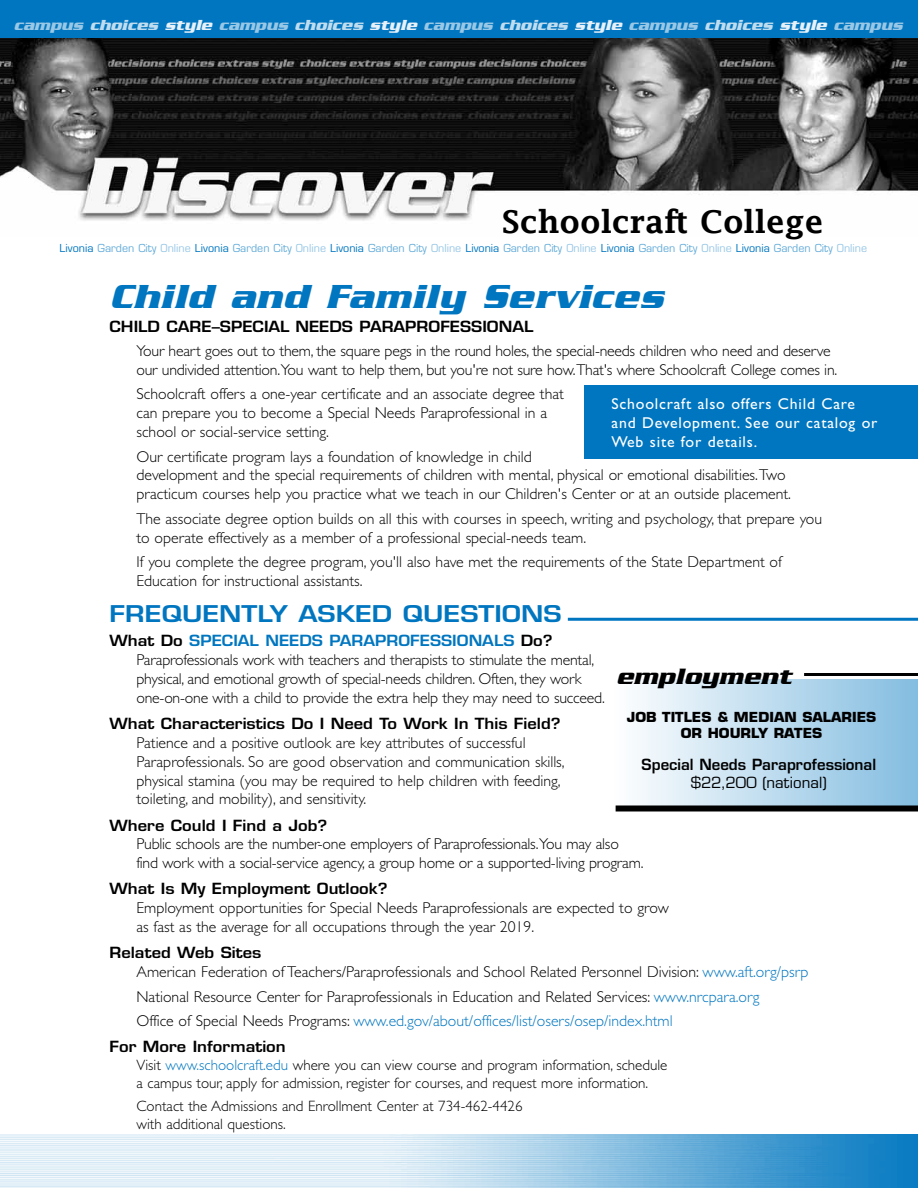
<style>
.page{position:relative;width:918px;height:1188px;background:#fff}
.page>*{position:absolute;margin:0;border:0;box-sizing:border-box;transform-origin:0 0}
.t1{font:italic 700 36px "Serpentine Std";letter-spacing:.025em;color:#0076c0}
.t2{font:600 31.5px "Lucida Fax";color:#000}
.t3{font:italic 700 24px "Serpentine Std";letter-spacing:.015em;color:#000}
.t4{font:600 22.5px "Eurostile LT Std";color:#0076c0;scale:1.2 1}
.t5{font:300 15.75px/18.9px "Gill Sans Std";color:#000}
.t6{font:italic 700 15.75px "Serpentine Std";color:#99c8e6}
.t7{font:15.75px/18.9px "Gill Sans Std";letter-spacing:.05em;color:#fff}
.t8{font:300 15px/18px "Gill Sans Std";color:#000}
.t9{font:600 15px "Eurostile LT Std";color:#000;scale:1.1 1}
.t10{font:600 15px "Eurostile LT Std";color:#0076c0;scale:1.1 1}
.t11{font:600 15px "Eurostile LT Std";color:#000}
.t12{font:15px "Eurostile LT Std";letter-spacing:.005em;color:#000}
.t13{font:700 13.5px/16.5px "Eurostile LT Std";color:#000;text-align:center;scale:1.05 1}
.t14{font:10.8px "Eurostile LT Std";color:#66add9}
.s1{color:#bfddef}
.s2{color:#e6f1f9}
.s3{color:#0076c0}
.s4{color:#99c8e6}
.s5{color:#000}
</style>
<div class="page">
<img style="left:0;top:38px;width:918px;height:183px">
<div style="left:0;top:0;width:918px;height:38px;background:#0076c0"></div>
<img style="left:0;top:1134px;width:918px;height:54px">
<div style="left:585px;top:386px;width:333px;height:73px;background:#0076c0"></div>
<hr style="left:804px;top:673px;width:114px;height:3px;background:#000">
<div style="left:614px;top:679px;width:304px;height:131px;background:linear-gradient(to right,#fefeff,#84bde0)"></div>
<div style="left:616px;top:805px;width:302px;height:7px;background:#000"></div>
<hr style="left:568px;top:618px;width:350px;height:3px;background:#0076c0">
<p class="t6" style="left:14px;top:16px;width:891px">campus <span class="s1">choices</span> <span class="s2">style</span> campus <span class="s1">choices</span> <span class="s2">style</span> campus <span class="s1">choices</span> <span class="s2">style</span> campus <span class="s1">choices</span> <span class="s2">style</span> campus</p>
<h2 class="t2" style="left:502px;top:204px;width:323px">Schoolcraft College</h2>
<p class="t14" style="left:60px;top:241px;width:809px"><span class="s3">Livonia</span> Garden City <span class="s4">Online</span> <span class="s3">Livonia</span> Garden City <span class="s4">Online</span> <span class="s3">Livonia</span> Garden City <span class="s4">Online</span> <span class="s3">Livonia</span> Garden City <span class="s4">Online</span> <span class="s3">Livonia</span> Garden City <span class="s4">Online</span> <span class="s3">Livonia</span> Garden City <span class="s4">Online</span></p>
<h1 class="t1" style="left:110px;top:276px;width:557px">Child and Family Services</h1>
<p class="t9" style="left:110px;top:317px;width:111px">Ch ild Care–SPE</p>
<p class="t9" style="left:253px;top:317px;width:36px">CIALNEEDS</p>
<p class="t9" style="left:359px;top:317px;width:53px">PARAPRO</p>
<p class="t9" style="left:440px;top:317px;width:19px">FESSION</p>
<p class="t9" style="left:512px;top:317px;width:20px">AL</p>
<p class="t5" style="left:136px;top:342px;width:702px">Your heart goes out to them, the square pegs in the round holes, the special-needs children who need and deserve our undivided attention.You want to help them, but you're not sure how.That's where Schoolcraft College comes in.</p>
<p class="t5" style="left:136px;top:385px;width:429px">Schoolcraft offers a one-year certificate and an associate degree that can prepare you to become a Special Needs Paraprofessional in a school or social-service setting.</p>
<p class="t5" style="left:136px;top:447px;width:656px">Our certificate program lays a foundation of knowledge in child<br>development and the special requirements of children with mental, physical or emotional disabilities. Two practicum courses help you practice what we teach in our Children's Center or at an outside placement.</p>
<p class="t5" style="left:136px;top:509px;width:687px">The associate degree option builds on all this with courses in speech, writing and psychology, that prepare you to operate effectively as a member of a professional special-needs team.</p>
<p class="t5" style="left:136px;top:552px;width:647px">If you complete the degree program, you'll also have met the requirements of the State Department of<br>Education for instructional assistants.</p>
<h3 class="t4" style="left:110px;top:600px;width:378px">Frequently Asked Questions</h3>
<p class="t9" style="left:110px;top:631px;width:84px">What Do <span class="s3">SPE</span></p>
<p class="t10" style="left:222px;top:631px;width:51px">CIAL NEEDS</p>
<p class="t10" style="left:329px;top:631px;width:53px">PARAPRO</p>
<p class="t10" style="left:410px;top:631px;width:19px">FESSION</p>
<p class="t10" style="left:482px;top:631px;width:65px">ALS <span class="s5">Do?</span></p>
<p class="t5" style="left:136px;top:650px;width:470px">Paraprofessionals work with teachers and therapists to stimulate the mental, physical, and emotional growth of special-needs children. Often, they work one-on-one with a child to provide the extra help they may need to succeed.</p>
<p class="t9" style="left:110px;top:714px;width:412px">What Characteristics Do I Need To Work In This Field?</p>
<p class="t5" style="left:136px;top:733px;width:430px">Patience and a positive outlook are key attributes of successful Paraprofessionals. So are good observation and communication skills, physical stamina (you may be required to help children with feeding, toileting, and mobility), and sensitivity.</p>
<p class="t9" style="left:110px;top:816px;width:200px">Where Could I Find a Job?</p>
<p class="t5" style="left:136px;top:835px;width:509px">Public schools are the number-one employers of Paraprofessionals.You may also find work with a social-service agency, a group home or a supported-living program.</p>
<p class="t9" style="left:110px;top:880px;width:254px">What Is My Employment Outlook?</p>
<p class="t5" style="left:136px;top:899px;width:534px">Employment opportunities for Special Needs Paraprofessionals are expected to grow as fast as the average for all occupations through the year 2019.</p>
<p class="t9" style="left:110px;top:943px;width:140px">Related Web Sites</p>
<p class="t5" style="left:136px;top:960px;width:674px;line-height:24.3px">American Federation of Teachers/Paraprofessionals and School Related Personnel Division: <span class="s3">www.aft.org/psrp<br></span>National Resource Center for Paraprofessionals in Education and Related Services: <span class="s3">www.nrcpara.org<br></span>Office of Special Needs Programs: <span class="s3">www.ed.gov/about/offices/list/osers/osep/index.html</span></p>
<p class="t9" style="left:109px;top:1037px;width:162px">For More Information</p>
<p class="t8" style="left:136px;top:1056px;width:533px">Visit <span class="s3">www.schoolcraft.edu</span> where you can view course and program information, schedule a campus tour, apply for admission, register for courses, and request more information.</p>
<p class="t8" style="left:136px;top:1097px;width:388px">Contact the Admissions and Enrollment Center at 734-462-4426 with additional questions.</p>
<p class="t7" style="left:612px;top:394px;width:267px">Schoolcraft also offers Child Care and Development. See our catalog or<br>Web site for details.</p>
<h3 class="t3" style="left:616px;top:662px;width:179px">employment</h3>
<p class="t13" style="left:627px;top:708px;width:239px">JOB TITLES &amp; MEDIAN SALARIES<br>OR HOURLY RATES</p>
<p class="t11" style="left:642px;top:755px;width:236px">Special Needs Paraprofessional</p>
<p class="t12" style="left:691px;top:774px;width:137px">$22,200 (national)</p>
</div>
